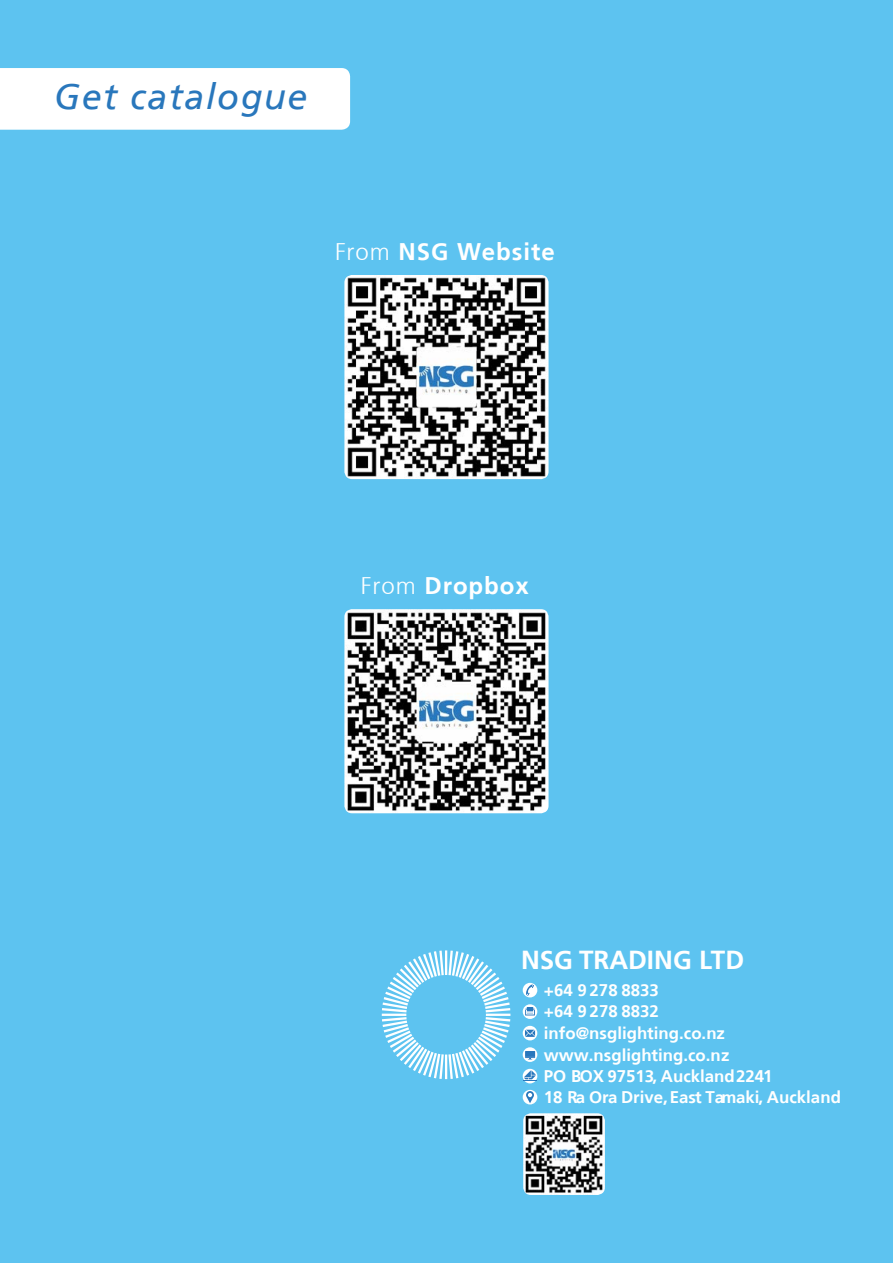
<style>
.page{position:relative;width:893px;height:1263px;background:#5dc3f0}
.page>*{position:absolute;margin:0;border:0;box-sizing:border-box;transform-origin:0 0}
.t1{font:italic 36px "True Frutiger";letter-spacing:.04em;color:#2977bc}
.t2{font:700 26.1px "True Frutiger";color:#fff}
.t3{font:700 24px "True Frutiger";letter-spacing:.04em;color:#fff}
.t4{font:700 16.8px/21.6px "True Frutiger";color:#fff}
.s1{font-weight:300}
</style>
<div class="page">
<div style="left:0;top:68px;width:350px;height:62px;background:#fff"></div>
<img style="left:344px;top:275px;width:205px;height:204px">
<img style="left:344px;top:609px;width:205px;height:204px">
<img style="left:523px;top:1113px;width:82px;height:82px">
<svg style="left:382px;top:950px;width:128px;height:129px"></svg>
<div style="left:523px;top:983px;width:14px;height:14px;background:#fff;border-radius:50%"></div>
<svg style="left:525px;top:984px;width:9px;height:12px"></svg>
<svg style="left:523px;top:1004px;width:14px;height:15px"></svg>
<svg style="left:525px;top:1007px;width:10px;height:8px"></svg>
<div style="left:523px;top:1090px;width:14px;height:14px;background:#fff;border-radius:50%"></div>
<svg style="left:526px;top:1091px;width:8px;height:12px"></svg>
<svg style="left:523px;top:1047px;width:14px;height:15px"></svg>
<svg style="left:525px;top:1051px;width:10px;height:8px"></svg>
<div style="left:523px;top:1069px;width:14px;height:14px;background:#fff;border-radius:50%"></div>
<svg style="left:523px;top:1070px;width:14px;height:11px"></svg>
<svg style="left:523px;top:1026px;width:14px;height:14px"></svg>
<svg style="left:525px;top:1030px;width:10px;height:7px"></svg>
<p class="t1" style="left:54px;top:76px;width:255px">Get catalogue</p>
<p class="t3" style="left:335px;top:237px;width:221px"><span class="s1">From</span> NSG Website</p>
<p class="t3" style="left:361px;top:571px;width:169px"><span class="s1">From</span> Dropbox</p>
<h2 class="t2" style="left:521px;top:945px;width:225px">NSG TRADING LTD</h2>
<p class="t4" style="left:544px;top:979px;width:187px">+64 9 278 8833<br>+64 9 278 8832 info@nsglighting.co.nz www.nsglighting.co.nz</p>
<p class="t4" style="left:544px;top:1087px;width:299px">18 Ra Ora Drive, East Tamaki, Auckland</p>
<p class="t4" style="left:544px;top:1065px;width:230px">PO BOX 97513, Auckland 2241</p>
</div>
